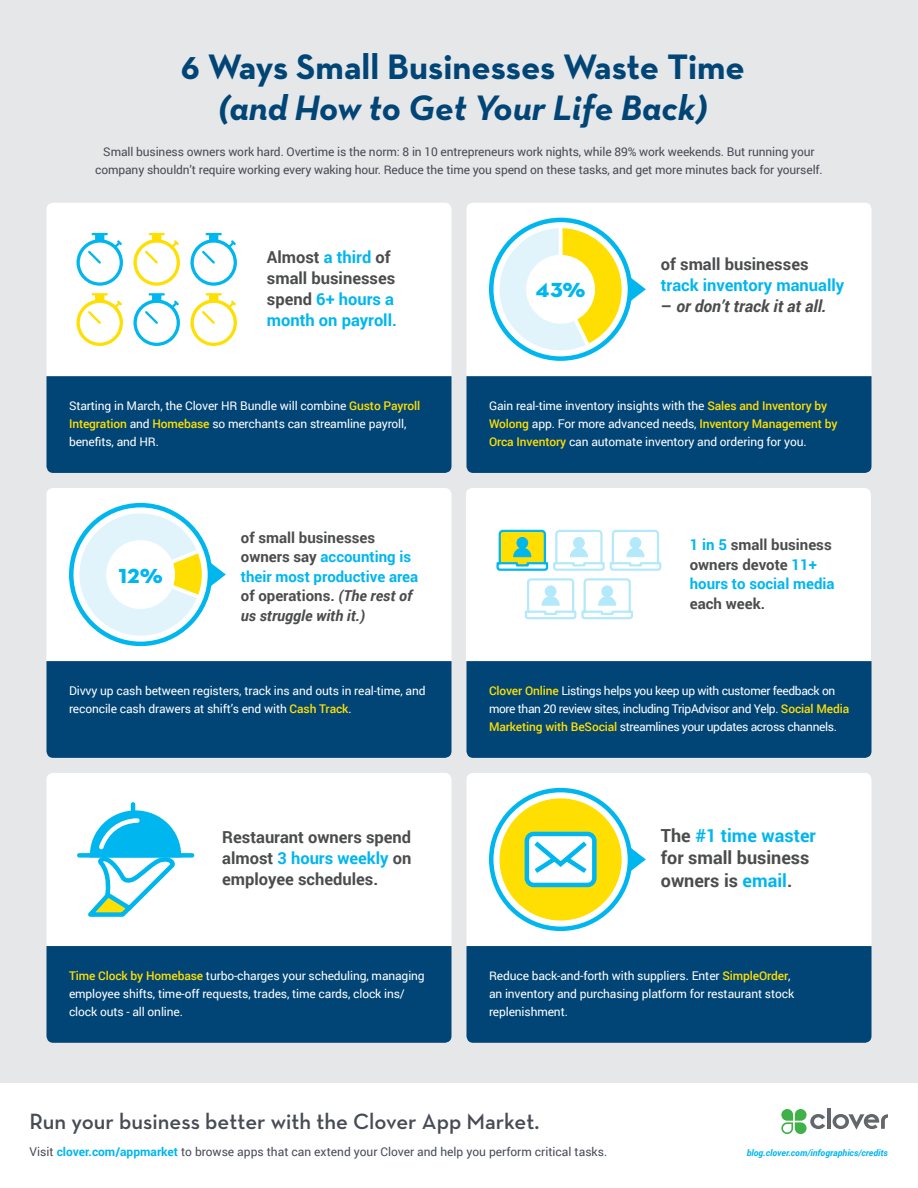
<style>
.page{position:relative;width:918px;height:1188px;background:#fff}
.page>*{position:absolute;margin:0;border:0;box-sizing:border-box;transform-origin:0 0}
.t1{font:700 36px/40.5px "Neutra Text";color:#004576;text-align:center}
.t2{font:27px "Neutra Text Bold SC";color:#00b6ef}
.t3{font:600 22.5px "Neutra Text";color:#464b54}
.t4{font:700 18px/22.5px "Roboto";color:#4b4c4d}
.t5{font:700 16.5px/21px "Roboto";color:#00b6ef}
.t6{font:700 16.5px/21px "Roboto";color:#4b4c4d;text-align:justify}
.t7{font:italic 700 16.5px "Roboto";color:#4b4c4d}
.t8{font:700 15px/19.5px "Roboto";color:#4b4c4d}
.t9{font:12px/18px "Roboto";letter-spacing:-.01em;color:#fff}
.t10{font:12px/18px "Roboto";letter-spacing:-.01em;color:#464b54;text-align:center}
.t11{font:12px/18px "Roboto";letter-spacing:-.03em;color:#fff}
.t12{font:italic 700 9px "Roboto";color:#00b6ef}
.s1{font-style:italic}
.s2{color:#4b4c4d}
.s3{font-weight:500;color:#ffdf01}
.s4{color:#00b6ef}
.s5{font-style:normal}
.s6{font-weight:700;color:#00b6ef}
</style>
<div class="page">
<div style="left:0;top:0;width:918px;height:1083px;background:#e6e7e9"></div>
<hr style="left:827px;top:1108px;width:4px;height:21px;background:#63666a">
<svg style="left:833px;top:1114px;width:55px;height:16px"></svg>
<svg style="left:781px;top:1109px;width:44px;height:25px"></svg>
<div style="left:46px;top:773px;width:406px;height:173px;background:#fff"></div>
<div style="left:46px;top:946px;width:406px;height:97px;background:#004576"></div>
<div style="left:466px;top:203px;width:406px;height:173px;background:#fff"></div>
<div style="left:466px;top:376px;width:406px;height:97px;background:#004576"></div>
<svg style="left:631px;top:277px;width:15px;height:24px"></svg>
<div style="left:489px;top:218px;width:143px;height:143px;border:4px solid #00b6ef;border-radius:50%"></div>
<svg style="left:498px;top:228px;width:124px;height:124px;background:#e1ecb4"></svg>
<div style="left:526px;top:255px;width:69px;height:69px;background:#fff;border-radius:50%"></div>
<div style="left:46px;top:203px;width:406px;height:173px;background:#fff"></div>
<div style="left:46px;top:376px;width:406px;height:97px;background:#004576"></div>
<div style="left:466px;top:773px;width:406px;height:173px;background:#fff"></div>
<div style="left:466px;top:946px;width:406px;height:97px;background:#004576"></div>
<div style="left:46px;top:488px;width:406px;height:173px;background:#fff"></div>
<div style="left:46px;top:661px;width:406px;height:97px;background:#004576"></div>
<svg style="left:211px;top:563px;width:15px;height:24px"></svg>
<div style="left:69px;top:503px;width:143px;height:143px;border:4px solid #00b6ef;border-radius:50%"></div>
<svg style="left:71px;top:512px;width:132px;height:131px;background:#d8f0eb"></svg>
<div style="left:106px;top:540px;width:69px;height:69px;background:#fff;border-radius:50%"></div>
<svg style="left:76px;top:233px;width:47px;height:53px;background:#c3edfb"></svg>
<svg style="left:76px;top:293px;width:47px;height:53px;background:#fff7c3"></svg>
<svg style="left:133px;top:233px;width:47px;height:53px;background:#fff7c3"></svg>
<svg style="left:133px;top:293px;width:47px;height:53px;background:#c3edfb"></svg>
<svg style="left:190px;top:233px;width:47px;height:53px;background:#c3edfb"></svg>
<svg style="left:190px;top:293px;width:47px;height:53px;background:#fff7c3"></svg>
<div style="left:466px;top:488px;width:405px;height:173px;background:#fff"></div>
<div style="left:466px;top:661px;width:406px;height:97px;background:#004576"></div>
<svg style="left:631px;top:847px;width:15px;height:24px"></svg>
<div style="left:489px;top:788px;width:143px;height:143px;border:4px solid #00b6ef;border-radius:50%"></div>
<div style="left:500px;top:798px;width:122px;height:123px;background:#ffdf01;border-radius:50%"></div>
<svg style="left:524px;top:831px;width:73px;height:57px;background:#a3e3ea"></svg>
<svg style="left:75px;top:804px;width:122px;height:117px;background:#ade6f5"></svg>
<svg style="left:495px;top:529px;width:167px;height:91px;background:#e4f4eb"></svg>
<p class="t1" style="left:181px;top:46px;width:566px">6 Ways Small Businesses Waste Time <span class="s1">(and How to Get Your Life Back)</span></p>
<p class="t10" style="left:95px;top:142px;width:729px">Small business owners work hard. Overtime is the norm: 8 in 10 entrepreneurs work nights, while 89% work weekends. But running your company shouldn’t require working every waking hour. Reduce the time you spend on these tasks, and get more minutes back for yourself.</p>
<p class="t5" style="left:267px;top:246px;width:131px"><span class="s2">Almost</span> a third <span class="s2">of small businesses spend</span> 6+ hours a month on payroll.</p>
<p class="t9" style="left:69px;top:396px;width:353px">Starting in March, the Clover HR Bundle will combine <span class="s3">Gusto Payroll<br>Integration</span> and <span class="s3">Homebase</span> so merchants can streamline payroll, benefits, and HR.</p>
<p class="t2" style="left:118px;top:557px;width:46px">12%</p>
<p class="t8" style="left:241px;top:527px;width:179px">of small businesses owners say <span class="s4">accounting is their most productive area </span>of operations. <span class="s1">(The rest of us struggle with it.)</span></p>
<p class="t9" style="left:69px;top:681px;width:358px">Divvy up cash between registers, track ins and outs in real-time, and reconcile cash drawers at shift’s end with <span class="s3">Cash Track</span>.</p>
<p class="t6" style="left:222px;top:826px;width:191px">Restaurant owners spend almost <span class="s4">3 hours weekly</span> on employee schedules.</p>
<p class="t9" style="left:69px;top:966px;width:357px"><span class="s3">Time Clock by Homebase</span> turbo-charges your scheduling, managing employee shifts, time-off requests, trades, time cards, clock ins/ clock outs - all online.</p>
<p class="t2" style="left:536px;top:271px;width:52px">43%</p>
<p class="t5" style="left:661px;top:253px;width:185px"><span class="s2">of small businesses </span>track inventory manually</p>
<p class="t7" style="left:661px;top:295px;width:167px"><span class="s5">–</span> or don’t track it at all.</p>
<p class="t9" style="left:489px;top:396px;width:350px">Gain real-time inventory insights with the <span class="s3">Sales and Inventory by<br>Wolong</span> app. For more advanced needs, <span class="s3">Inventory Management by<br>Orca Inventory</span> can automate inventory and ordering for you.</p>
<p class="t8" style="left:690px;top:535px;width:146px"><span class="s4">1 in 5</span> small business owners devote <span class="s4">11+ hours to social media </span>each week.</p>
<p class="t11" style="left:489px;top:681px;width:362px"><span class="s3">Clover Online</span> Listings helps you keep up with customer feedback on more than 20 review sites, including TripAdvisor and Yelp. <span class="s3">Social Media<br>Marketing with BeSocial</span> streamlines your updates across channels.</p>
<p class="t4" style="left:661px;top:824px;width:156px">The <span class="s4">#1 time waster </span>for small business owners is <span class="s4">email</span>.</p>
<p class="t9" style="left:489px;top:966px;width:307px">Reduce back-and-forth with suppliers. Enter <span class="s3">SimpleOrder</span>, an inventory and purchasing platform for restaurant stock replenishment.</p>
<p class="t3" style="left:30px;top:1107px;width:512px">Run your business better with the Clover App Market.</p>
<p class="t10" style="left:30px;top:1142px;width:579px">Visit <span class="s6">clover.com/appmarket</span> to browse apps that can extend your Clover and help you perform critical tasks.</p>
<p class="t12" style="left:747px;top:1146px;width:143px">blog.clover.com/infographics/credits</p>
</div>
